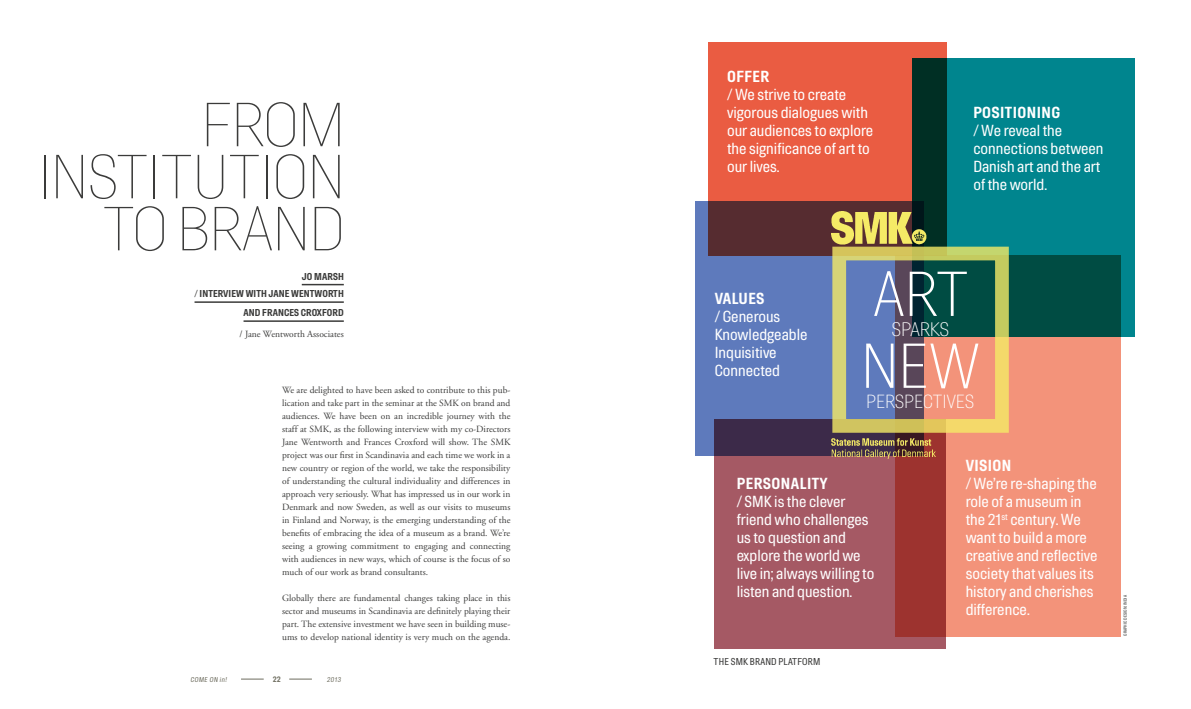
<style>
.page{position:relative;width:1191px;height:709px;background:#fff}
.page>*{position:absolute;margin:0;border:0;box-sizing:border-box;transform-origin:0 0}
.t1{font:300 63.2px "Hill";color:#fff}
.t2{font:100 62px/52px "Hill";letter-spacing:.02em;color:#3b3b3a;text-align:right}
.t3{font:300 19.5px "Hill";letter-spacing:.005em;color:#fff}
.t4{font:300 19px "Hill";letter-spacing:.02em;color:#fff}
.t5{font:16px/18px "Hill";color:#fff}
.t6{font:700 16px "Hill";letter-spacing:.03em;color:#fff}
.t7{font:700 10px/17.5px "Hill";letter-spacing:.01em;color:#3b3b3a;text-align:right}
.t8{font:10px "Hill";letter-spacing:.02em;color:#3b3b3a}
.t9{font:9.5px/13px "Adobe Garamond";color:#3b3b3a;text-align:justify}
.t10{font:700 8px "Hill";color:#6e6d5f}
.t11{font:7px "Hill";color:#6e6d5f}
.t12{font:4.5px "Hill";letter-spacing:.02em;color:#3b3b3a}
</style>
<div class="page">
<svg style="left:289px;top:679px;width:23px;height:1px"></svg>
<svg style="left:241px;top:679px;width:23px;height:1px"></svg>
<hr style="left:302px;top:284px;width:42px;height:1px;background:#3b3b3a">
<hr style="left:194px;top:301px;width:150px;height:2px;background:#3b3b3a">
<hr style="left:243px;top:320px;width:101px;height:2px;background:#3b3b3a">
<div style="left:708px;top:42px;width:238px;height:214px;background:#ea5c42"></div>
<svg style="left:912px;top:58px;width:222px;height:279px;background:#00797f"></svg>
<svg style="left:695px;top:201px;width:228px;height:255px;background:#5c6a9f"></svg>
<div style="left:714px;top:419px;width:231px;height:230px;background:#a55964"></div>
<svg style="left:895px;top:255px;width:225px;height:382px;background:#b37664"></svg>
<img style="left:832px;top:211px;width:144px;height:34px">
<img style="left:831px;top:436px;width:143px;height:22px">
<div style="left:832px;top:247px;width:176px;height:186px;border:14px solid #f5eb66"></div>
<h2 class="t2" style="left:40px;top:99px;width:306px">FROM<br>INSTITUTION<br>TO BRAND</h2>
<p class="t7" style="left:194px;top:267px;width:151px">JO MARSH<br>/ INTERVIEW WITH JANE WENTWORTH</p>
<p class="t7" style="left:243px;top:304px;width:102px">AND FRANCES CROXFORD</p>
<p class="t9" style="left:240px;top:327px;width:106px">/ Jane Wentworth Associates</p>
<p class="t9" style="left:282px;top:384px;width:230px">We are delighted to have been asked to contribute to this pub&shy;lication and take part in the seminar at the SMK on brand and audiences. We have been on an incredible journey with the staff at SMK, as the following interview with my co-Directors Jane Wentworth and Frances Croxford will show. The SMK project was our first in Scandinavia and each time we work in a new country or region of the world, we take the responsibility of understanding the cultural individuality and differences in approach very seriously. What has impressed us in our work in Denmark and now Sweden, as well as our visits to museums in Finland and Norway, is the emerging understanding of the benefits of embracing the idea of a museum as a brand. We’re seeing a growing commitment to engaging and connecting with audiences in new ways, which of course is the focus of so much of our work as brand consultants.</p>
<p class="t9" style="left:282px;top:592px;width:230px">Globally there are fundamental changes taking place in this sector and museums in Scandinavia are definitely playing their part. The extensive investment we have seen in building muse&shy;ums to develop national identity is very much on the agenda.</p>
<p class="t11" style="left:190px;top:675px;width:39px">Come on in!</p>
<p class="t10" style="left:273px;top:674px;width:9px">22</p>
<p class="t11" style="left:327px;top:675px;width:17px">2013</p>
<h3 class="t6" style="left:727px;top:67px;width:35px">OFFER</h3>
<h3 class="t5" style="left:727px;top:86px;width:148px">/ We strive to create vigorous dialogues with our audiences to explore the significance of art to our lives.</h3>
<h3 class="t6" style="left:973px;top:103px;width:9px">POSITIONIN</h3>
<h3 class="t6" style="left:1051px;top:103px;width:10px">G</h3>
<h3 class="t5" style="left:973px;top:122px;width:131px">/ We reveal the connections between<br>Danish art and the art of the world.</h3>
<h3 class="t6" style="left:714px;top:289px;width:26px">VALUES</h3>
<h3 class="t5" style="left:714px;top:308px;width:94px">/ Generous<br>Knowledgeable<br>Inquisitive<br>Connected</h3>
<h1 class="t1" style="left:873px;top:256px;width:96px">ART</h1>
<h3 class="t3" style="left:891px;top:318px;width:57px">SPARKS</h3>
<h1 class="t1" style="left:862px;top:328px;width:120px">NEW</h1>
<h3 class="t4" style="left:866px;top:390px;width:108px">PERSPECTIVES</h3>
<h3 class="t6" style="left:736px;top:474px;width:10px">PERSON</h3>
<h3 class="t6" style="left:791px;top:474px;width:17px">ALITY</h3>
<h3 class="t5" style="left:736px;top:492px;width:139px">/ SMK is the clever friend who challenges us to question and explore the world we live in; always willing to listen and question.</h3>
<p class="t8" style="left:713px;top:655px;width:108px">THE smk branD platform</p>
<h3 class="t6" style="left:965px;top:456px;width:17px">VISION</h3>
<h3 class="t5" style="left:965px;top:475px;width:133px">/ We’re re-shaping the role of a museum in the 21<sup>st</sup> century. We want to build a more creative and reflective society that values its history and cherishes difference.</h3>
<p class="t12" style="left:1122px;top:636px;width:42px;rotate:-90deg">GRAPHIC DESIGN: india</p>
</div>
